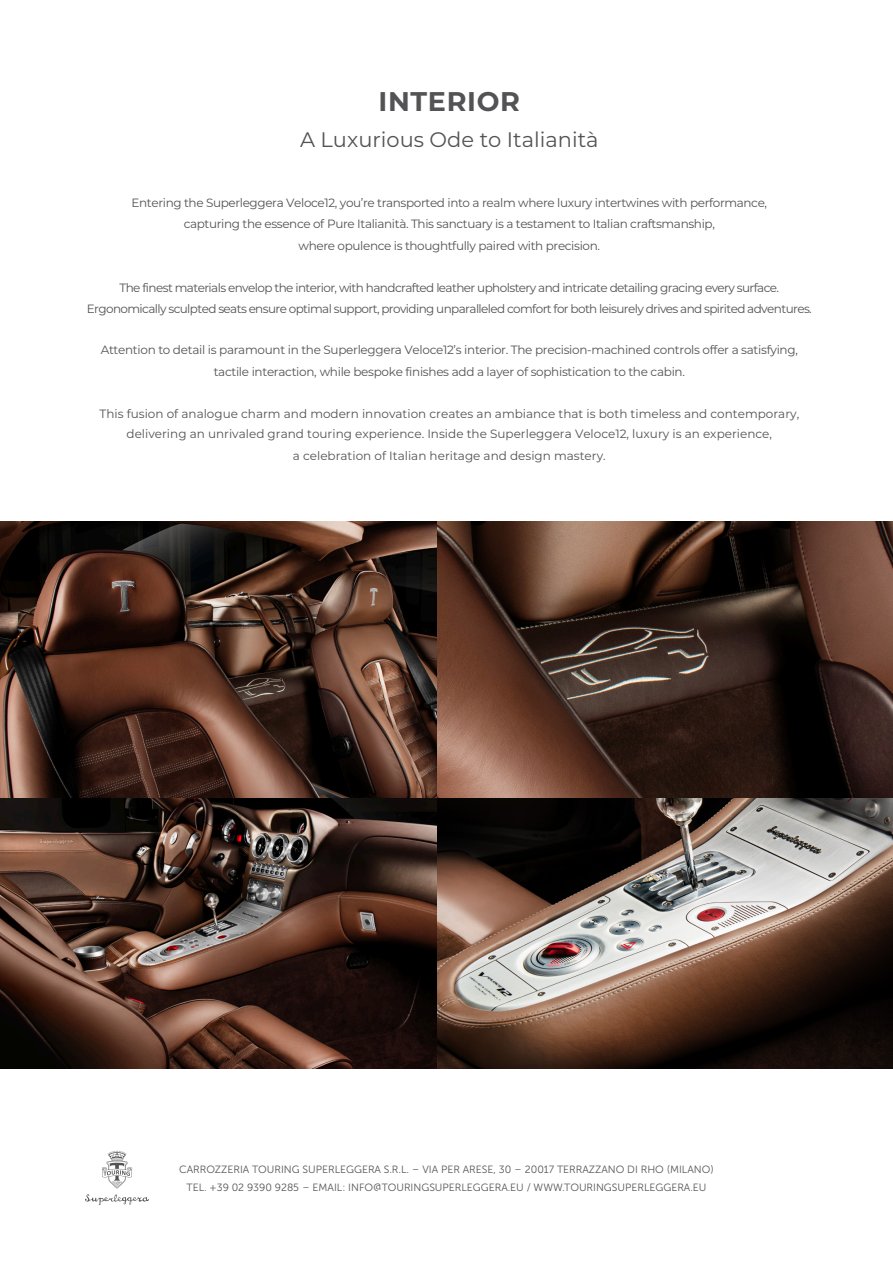
<style>
.page{position:relative;width:893px;height:1263px;background:#fff}
.page>*{position:absolute;margin:0;border:0;box-sizing:border-box;transform-origin:0 0}
.t1{font:700 27px "Montserrat";letter-spacing:.025em;color:#535355}
.t2{font:21px "Montserrat";color:#535355}
.t3{font:12px/21.3px "Montserrat";letter-spacing:-.03em;color:#535355;text-align:center}
.t4{font:12px/20.4px "Montserrat";color:#535355;text-align:center}
.t5{font:12px/21px "Montserrat";letter-spacing:-.05em;color:#535355;text-align:center}
.t6{font:10.5px/18px "Museo Sans 300";color:#535355;text-align:center}
</style>
<div class="page">
<svg style="left:85px;top:1194px;width:64px;height:11px"></svg>
<svg style="left:102px;top:1151px;width:30px;height:37px"></svg>
<img style="left:0;top:522px;width:893px;height:547px">
<p class="t1" style="left:379px;top:82px;width:143px">INTERIOR</p>
<p class="t2" style="left:300px;top:125px;width:300px">A Luxurious Ode to Italianità</p>
<p class="t3" style="left:132px;top:192px;width:637px">Entering the Superleggera Veloce12, you’re transported into a realm where luxury intertwines with performance, capturing the essence of Pure Italianità. This sanctuary is a testament to Italian craftsmanship,<br>where opulence is thoughtfully paired with precision.</p>
<p class="t5" style="left:87px;top:277px;width:726px">The finest materials envelop the interior, with handcrafted leather upholstery and intricate detailing gracing every surface.<br>Ergonomically sculpted seats ensure optimal support, providing unparalleled comfort for both leisurely drives and spirited adventures.</p>
<p class="t3" style="left:101px;top:339px;width:699px">Attention to detail is paramount in the Superleggera Veloce12’s interior. The precision-machined controls offer a satisfying, tactile interaction, while bespoke finishes add a layer of sophistication to the cabin.</p>
<p class="t4" style="left:99px;top:403px;width:701px">This fusion of analogue charm and modern innovation creates an ambiance that is both timeless and contemporary, delivering an unrivaled grand touring experience. Inside the Superleggera Veloce12, luxury is an experience,</p>
<p class="t4" style="left:293px;top:445px;width:314px">a celebration of Italian heritage and design mastery.</p>
<p class="t6" style="left:179px;top:1160px;width:536px">CARROZZERIA TOURING SUPERLEGGERA S.R.L. – VIA PER ARESE, 30 – 20017 TERRAZZANO DI RHO (MILANO)<br>TEL. +39 02 9390 9285 – EMAIL: INFO@TOURINGSUPERLEGGERA.EU / WWW.TOURINGSUPERLEGGERA.EU</p>
</div>
